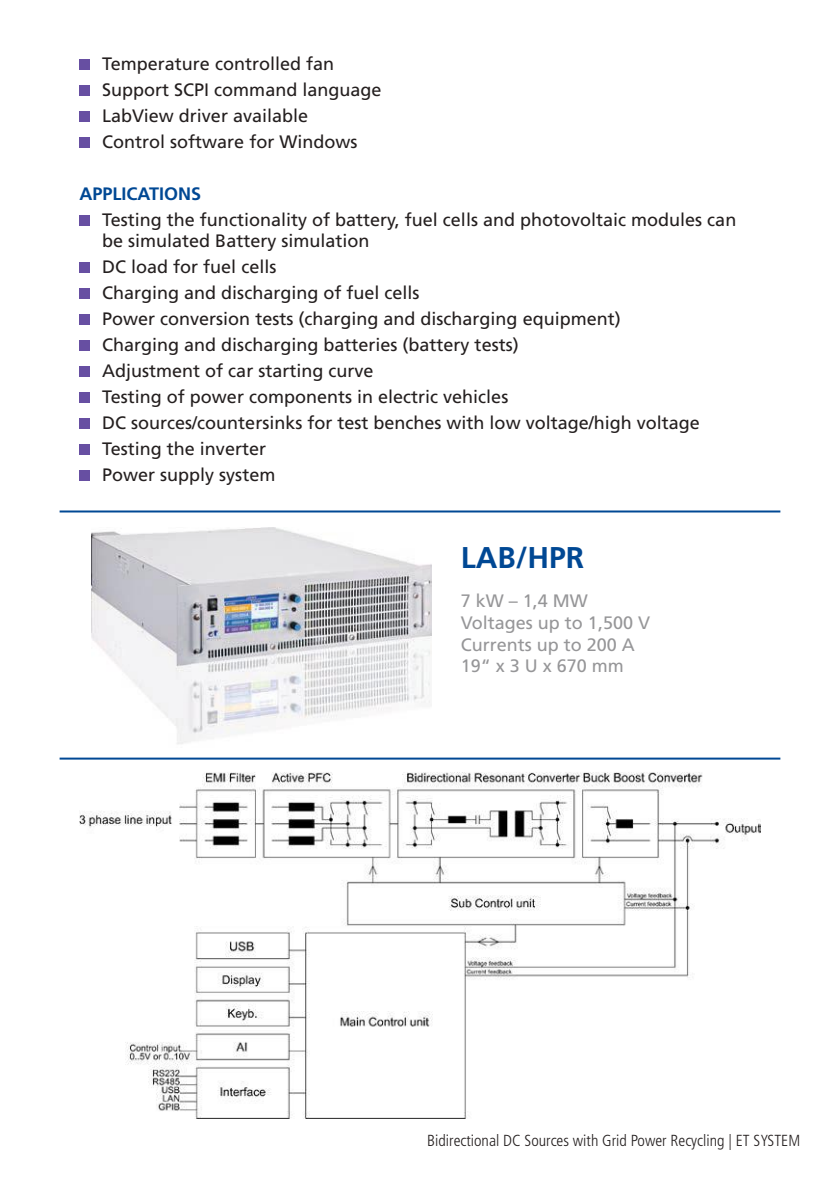
<style>
.page{position:relative;width:840px;height:1191px;background:#fff}
.page>*{position:absolute;margin:0;border:0;box-sizing:border-box;transform-origin:0 0}
.t1{font:700 30px "Frutiger";color:#004894}
.t2{font:18px/26px "Frutiger";color:#241f1f}
.t3{font:18px/21.6px "Frutiger";color:#969698}
.t4{font:700 18px "Frutiger";color:#004894}
.t5{font:300 condensed 16px "Frutiger";color:#241f1f}
</style>
<div class="page">
<img style="left:79px;top:772px;width:681px;height:346px">
<img style="left:92px;top:527px;width:339px;height:217px">
<div style="left:79px;top:215px;width:11px;height:11px;background:#674fa2"></div>
<div style="left:79px;top:59px;width:11px;height:11px;background:#674fa2"></div>
<div style="left:79px;top:85px;width:11px;height:11px;background:#674fa2"></div>
<div style="left:79px;top:111px;width:11px;height:11px;background:#674fa2"></div>
<div style="left:79px;top:137px;width:11px;height:11px;background:#674fa2"></div>
<div style="left:79px;top:262px;width:11px;height:11px;background:#674fa2"></div>
<div style="left:79px;top:288px;width:11px;height:11px;background:#674fa2"></div>
<div style="left:79px;top:314px;width:11px;height:11px;background:#674fa2"></div>
<div style="left:79px;top:340px;width:11px;height:11px;background:#674fa2"></div>
<div style="left:79px;top:366px;width:11px;height:11px;background:#674fa2"></div>
<div style="left:79px;top:392px;width:11px;height:11px;background:#674fa2"></div>
<div style="left:79px;top:418px;width:11px;height:11px;background:#674fa2"></div>
<div style="left:79px;top:444px;width:11px;height:11px;background:#674fa2"></div>
<div style="left:79px;top:470px;width:11px;height:11px;background:#674fa2"></div>
<hr style="left:60px;top:510px;width:720px;height:2px;background:#004894">
<hr style="left:60px;top:757px;width:720px;height:2px;background:#004894">
<p class="t2" style="left:102px;top:52px;width:281px">Temperature controlled fan<br>Support SCPI command language<br>LabView driver available<br>Control software for Windows</p>
<p class="t4" style="left:79px;top:187px;width:123px">APPLICATIONS</p>
<p class="t2" style="left:102px;top:211px;width:635px;line-height:21px">Testing the functionality of battery, fuel cells and photovoltaic modules can be simulated Battery simulation</p>
<p class="t2" style="left:102px;top:255px;width:599px">DC load for fuel cells<br>Charging and discharging of fuel cells<br>Power conversion tests (charging and discharging equipment)<br>Charging and discharging batteries (battery tests)<br>Adjustment of car starting curve<br>Testing of power components in electric vehicles<br>DC sources/countersinks for test benches with low voltage/high voltage Testing the inverter<br>Power supply system</p>
<h1 class="t1" style="left:460px;top:546px;width:125px">LAB/HPR</h1>
<p class="t3" style="left:460px;top:591px;width:191px">7 kW – 1,4 MW<br>Voltages up to 1,500 V<br>Currents up to 200 A<br>19“ x 3 U x 670 mm</p>
<p class="t5" style="left:427px;top:1134px;width:374px">Bidirectional DC Sources with Grid Power Recycling | ET SYSTEM</p>
</div>
